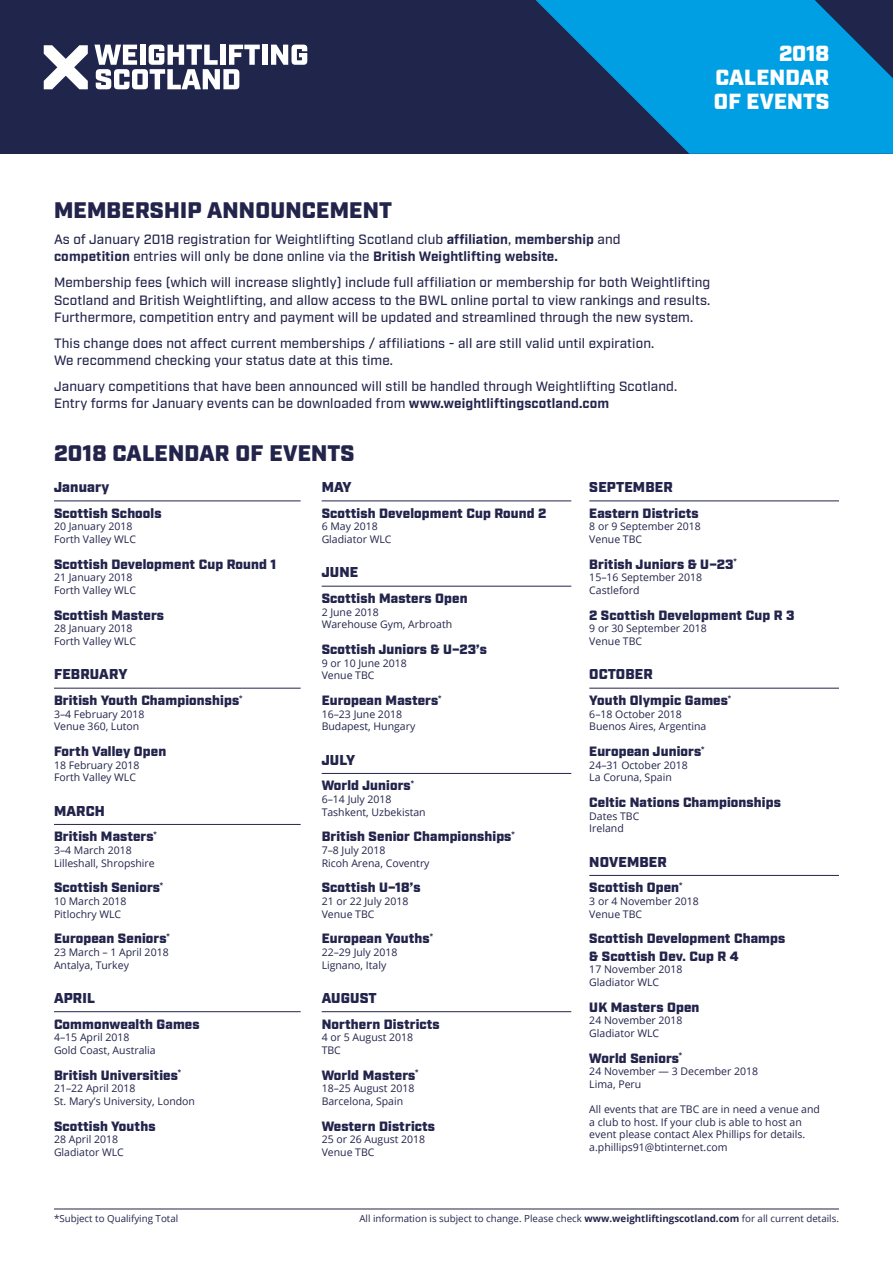
<style>
.page{position:relative;width:893px;height:1263px;background:#fff}
.page>*{position:absolute;margin:0;border:0;box-sizing:border-box;transform-origin:0 0}
.t1{font:900 22.5px "Industry";letter-spacing:.01em;color:#23244b}
.t2{font:900 21.9px/24.3px "Industry";letter-spacing:.01em;color:#fff;text-align:justify}
.t3{font:900 14.25px "Industry";letter-spacing:.01em;color:#23244b}
.t4{font:500 13.5px/17.2px "Industry";letter-spacing:.01em;color:#23244b}
.t5{font:900 13.5px/17.2px "Industry";letter-spacing:.01em;color:#23244b}
.t6{font:10.5px/12.6px "Open Sans";color:#23244b}
.t7{font:9.75px "Open Sans";color:#23244b}
.s1{font-weight:700}
</style>
<div class="page">
<div style="left:0;top:0;width:893px;height:154px;background:#20254b"></div>
<svg style="left:536px;top:0;width:357px;height:154px;fill:#009fe3"></svg>
<hr style="left:54px;top:500px;width:247px;height:1px;background:#23244b">
<hr style="left:54px;top:688px;width:247px;height:1px;background:#23244b">
<hr style="left:54px;top:824px;width:247px;height:1px;background:#23244b">
<hr style="left:54px;top:1011px;width:247px;height:1px;background:#23244b">
<hr style="left:322px;top:500px;width:249px;height:1px;background:#23244b">
<hr style="left:322px;top:586px;width:249px;height:1px;background:#23244b">
<hr style="left:322px;top:773px;width:249px;height:1px;background:#23244b">
<hr style="left:322px;top:1011px;width:249px;height:1px;background:#23244b">
<hr style="left:589px;top:500px;width:250px;height:1px;background:#23244b">
<hr style="left:589px;top:688px;width:250px;height:1px;background:#23244b">
<hr style="left:589px;top:875px;width:250px;height:1px;background:#23244b">
<hr style="left:54px;top:1208px;width:785px;height:1px;background:#23244b">
<svg style="left:44px;top:45px;width:44px;height:44px"></svg>
<div style="left:262px;top:45px;width:5px;height:20px;background:#fff"></div>
<svg style="left:271px;top:45px;width:36px;height:20px"></svg>
<svg style="left:94px;top:45px;width:166px;height:44px"></svg>
<h2 class="t2" style="left:714px;top:42px;width:117px;text-indent:65px">2018<br>CALENDAR OF EVENTS</h2>
<h1 class="t1" style="left:54px;top:197px;width:340px">MEMBERSHIP ANNOUNCEMENT</h1>
<p class="t4" style="left:54px;top:231px;width:568px">As of January 2018 registration for Weightlifting Scotland club <span class="s1">affiliation</span>, <span class="s1">membership</span> and <span class="s1">competition</span> entries will only be done online via the <span class="s1">British Weightlifting website.</span></p>
<p class="t4" style="left:54px;top:274px;width:658px;text-align:justify">Membership fees (which will increase slightly) include full affiliation or membership for both Weightlifting Scotland and British Weightlifting, and allow access to the BWL online portal to view rankings and results.<br>Furthermore, competition entry and payment will be updated and streamlined through the new system.</p>
<p class="t4" style="left:54px;top:335px;width:602px">This change does not affect current memberships / affiliations - all are still valid until expiration.<br>We recommend checking your status date at this time.</p>
<p class="t4" style="left:54px;top:378px;width:625px">January competitions that have been announced will still be handled through Weightlifting Scotland.<br>Entry forms for January events can be downloaded from <span class="s1">www.weightliftingscotland.com</span></p>
<h1 class="t1" style="left:54px;top:439px;width:302px">2018 CALENDAR OF EVENTS</h1>
<h3 class="t3" style="left:54px;top:478px;width:57px">January</h3>
<p class="t5" style="left:54px;top:505px;width:109px">Scottish Schools</p>
<p class="t6" style="left:54px;top:520px;width:84px">20 January 2018<br>Forth Valley WLC</p>
<p class="t5" style="left:54px;top:556px;width:224px">Scottish Development Cup Round 1</p>
<p class="t6" style="left:54px;top:571px;width:84px">21 January 2018<br>Forth Valley WLC</p>
<p class="t5" style="left:54px;top:607px;width:111px">Scottish Masters</p>
<p class="t6" style="left:54px;top:622px;width:84px">28 January 2018<br>Forth Valley WLC</p>
<h3 class="t3" style="left:54px;top:666px;width:75px">FEBRUARY</h3>
<p class="t5" style="left:54px;top:692px;width:190px">British Youth Championships<sup>*</sup></p>
<p class="t6" style="left:54px;top:707px;width:92px">3–4 February 2018<br>Venue 360, Luton</p>
<p class="t5" style="left:54px;top:743px;width:114px">Forth Valley Open</p>
<p class="t6" style="left:54px;top:758px;width:87px">18 February 2018<br>Forth Valley WLC</p>
<h3 class="t3" style="left:54px;top:802px;width:52px">MARCH</h3>
<p class="t5" style="left:54px;top:829px;width:104px">British Masters<sup>*</sup></p>
<p class="t6" style="left:54px;top:843px;width:102px">3–4 March 2018<br>Lilleshall, Shropshire</p>
<p class="t5" style="left:54px;top:880px;width:111px">Scottish Seniors<sup>*</sup></p>
<p class="t6" style="left:54px;top:894px;width:74px">10 March 2018<br>Pitlochry WLC</p>
<p class="t5" style="left:54px;top:931px;width:117px">European Seniors<sup>*</sup></p>
<p class="t6" style="left:54px;top:945px;width:116px">23 March – 1 April 2018<br>Antalya, Turkey</p>
<h3 class="t3" style="left:54px;top:989px;width:42px">APRIL</h3>
<p class="t5" style="left:54px;top:1016px;width:147px">Commonwealth Games</p>
<p class="t6" style="left:54px;top:1031px;width:103px">4–15 April 2018<br>Gold Coast, Australia</p>
<p class="t5" style="left:54px;top:1067px;width:129px">British Universities<sup>*</sup></p>
<p class="t6" style="left:54px;top:1082px;width:143px">21–22 April 2018<br>St. Mary’s University, London</p>
<p class="t5" style="left:54px;top:1118px;width:103px">Scottish Youths</p>
<p class="t6" style="left:54px;top:1133px;width:71px">28 April 2018<br>Gladiator WLC</p>
<h3 class="t3" style="left:322px;top:478px;width:32px">MAY</h3>
<p class="t5" style="left:322px;top:505px;width:226px">Scottish Development Cup Round 2</p>
<p class="t6" style="left:322px;top:520px;width:71px">6 May 2018<br>Gladiator WLC</p>
<h3 class="t3" style="left:322px;top:564px;width:38px">JUNE</h3>
<p class="t5" style="left:322px;top:590px;width:147px">Scottish Masters Open</p>
<p class="t6" style="left:322px;top:605px;width:132px">2 June 2018<br>Warehouse Gym, Arbroath</p>
<p class="t5" style="left:322px;top:641px;width:167px">Scottish Juniors &amp; U–23’s</p>
<p class="t6" style="left:322px;top:656px;width:87px">9 or 10 June 2018<br>Venue TBC</p>
<p class="t5" style="left:322px;top:692px;width:121px">European Masters<sup>*</sup></p>
<p class="t6" style="left:322px;top:707px;width:95px">16–23 June 2018<br>Budapest, Hungary</p>
<h3 class="t3" style="left:322px;top:751px;width:35px">JULY</h3>
<p class="t5" style="left:322px;top:778px;width:94px">World Juniors<sup>*</sup></p>
<p class="t6" style="left:322px;top:792px;width:106px">6–14 July 2018<br>Tashkent, Uzbekistan</p>
<p class="t5" style="left:322px;top:829px;width:195px">British Senior Championships<sup>*</sup></p>
<p class="t6" style="left:322px;top:843px;width:109px">7–8 July 2018<br>Ricoh Arena, Coventry</p>
<p class="t5" style="left:322px;top:880px;width:100px">Scottish U–18’s</p>
<p class="t6" style="left:322px;top:894px;width:88px">21 or 22 July 2018<br>Venue TBC</p>
<p class="t5" style="left:322px;top:931px;width:113px">European Youths<sup>*</sup></p>
<p class="t6" style="left:322px;top:945px;width:77px">22–29 July 2018<br>Lignano, Italy</p>
<h3 class="t3" style="left:322px;top:989px;width:57px">AUGUST</h3>
<p class="t5" style="left:322px;top:1016px;width:120px">Northern Districts</p>
<p class="t6" style="left:322px;top:1031px;width:93px">4 or 5 August 2018<br>TBC</p>
<p class="t5" style="left:322px;top:1067px;width:98px">World Masters<sup>*</sup></p>
<p class="t6" style="left:322px;top:1082px;width:94px">18–25 August 2018<br>Barcelona, Spain</p>
<p class="t5" style="left:322px;top:1118px;width:115px">Western Districts</p>
<p class="t6" style="left:322px;top:1133px;width:105px">25 or 26 August 2018<br>Venue TBC</p>
<h3 class="t3" style="left:589px;top:478px;width:85px">SEPTEMBER</h3>
<p class="t5" style="left:589px;top:505px;width:111px">Eastern Districts</p>
<p class="t6" style="left:589px;top:520px;width:113px">8 or 9 September 2018<br>Venue TBC</p>
<p class="t5" style="left:589px;top:556px;width:149px">British Juniors &amp; U–23<sup>*</sup></p>
<p class="t6" style="left:589px;top:571px;width:114px">15–16 September 2018<br>Castleford</p>
<p class="t5" style="left:589px;top:607px;width:207px">2 Scottish Development Cup R 3</p>
<p class="t6" style="left:589px;top:622px;width:119px">9 or 30 September 2018<br>Venue TBC</p>
<h3 class="t3" style="left:589px;top:666px;width:65px">OCTOBER</h3>
<p class="t5" style="left:589px;top:692px;width:143px">Youth Olympic Games<sup>*</sup></p>
<p class="t6" style="left:589px;top:707px;width:119px">6–18 October 2018<br>Buenos Aires, Argentina</p>
<p class="t5" style="left:589px;top:743px;width:117px">European Juniors<sup>*</sup></p>
<p class="t6" style="left:589px;top:758px;width:100px">24–31 October 2018<br>La Coruna, Spain</p>
<p class="t5" style="left:589px;top:794px;width:193px">Celtic Nations Championships</p>
<p class="t6" style="left:589px;top:809px;width:52px">Dates TBC<br>Ireland</p>
<h3 class="t3" style="left:589px;top:853px;width:79px">NOVEMBER</h3>
<p class="t5" style="left:589px;top:880px;width:95px">Scottish Open<sup>*</sup></p>
<p class="t6" style="left:589px;top:894px;width:111px">3 or 4 November 2018<br>Venue TBC</p>
<p class="t5" style="left:589px;top:931px;width:197px">Scottish Development Champs &amp; Scottish Dev. Cup R 4</p>
<p class="t6" style="left:589px;top:963px;width:95px">17 November 2018<br>Gladiator WLC</p>
<p class="t5" style="left:589px;top:999px;width:112px">UK Masters Open</p>
<p class="t6" style="left:589px;top:1014px;width:95px">24 November 2018<br>Gladiator WLC</p>
<p class="t5" style="left:589px;top:1050px;width:94px">World Seniors<sup>*</sup></p>
<p class="t6" style="left:589px;top:1065px;width:170px">24 November — 3 December 2018<br>Lima, Peru</p>
<p class="t6" style="left:589px;top:1102px;width:232px">All events that are TBC are in need a venue and a club to host. If your club is able to host an event please contact Alex Phillips for details. a.phillips91@btinternet.com</p>
<p class="t7" style="left:54px;top:1212px;width:126px">*Subject to Qualifying Total</p>
<p class="t7" style="left:359px;top:1212px;width:481px">All information is subject to change. Please check <span class="s1">www.weightliftingscotland.com</span> for all current details.</p>
</div>
